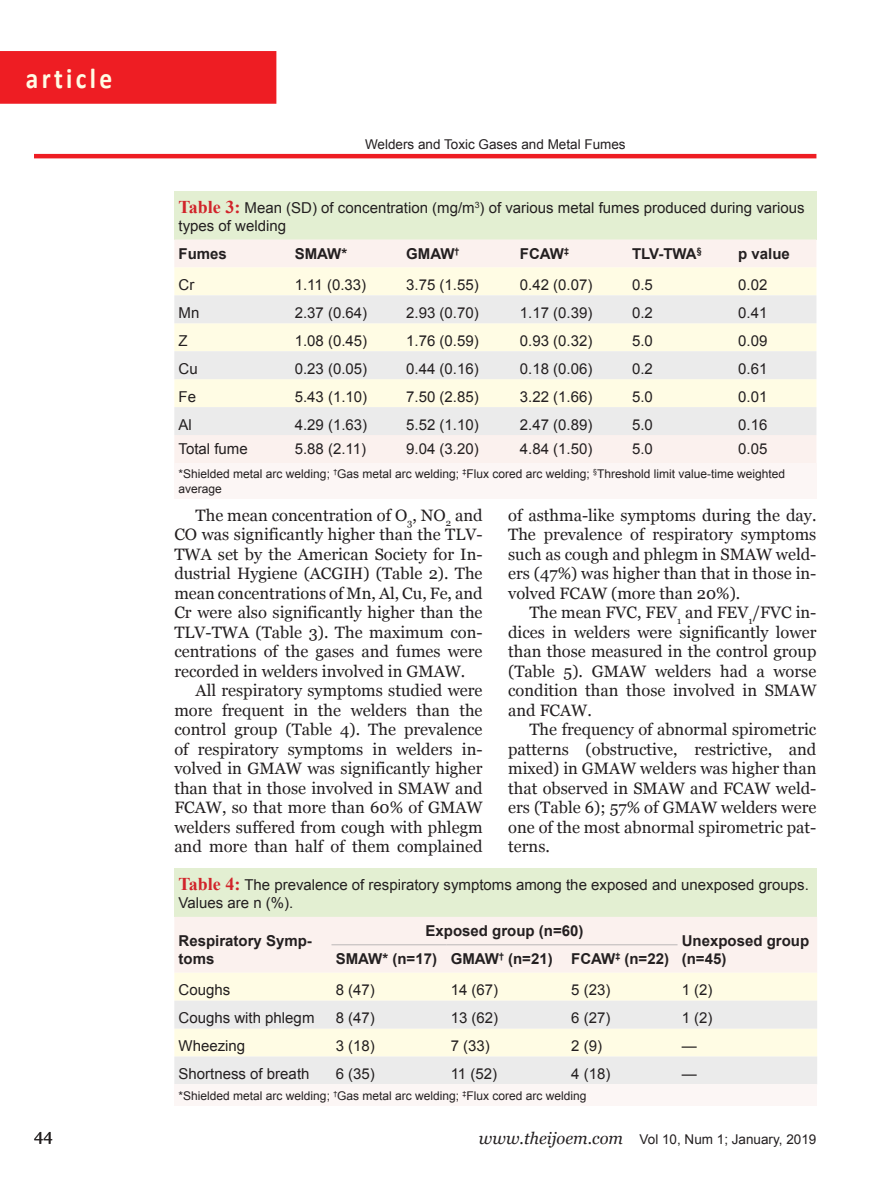
<style>
.page{position:relative;width:893px;height:1191px;background:#fff}
.page>*{position:absolute;margin:0;border:0;box-sizing:border-box;transform-origin:0 0}
.t1{font:700 28.8px "Calibri";letter-spacing:.13em;color:#fffce4;scale:.88 1}
.body{font:16.5px/19.5px "Georgia";color:#231f20;text-align:justify}
.Table_line_body{font:15px "Arial";color:#231f20}
.Legend{font:15px/18px "Arial";color:#231f20}
.table_line_2{font:700 15px/18px "Arial";color:#231f20}
.table_line_2-2{font:15px "Arial";color:#231f20}
.Running_Title{font:13.5px "Arial";color:#231f20}
.t2{font:12px/14.4px "Arial";color:#231f20}
.s1{font-family:"Times New Roman";font-weight:700;font-size:18px;color:#d1232a}
.s2{font-family:"Georgia";font-style:italic;font-size:16.5px}
</style>
<div class="page">
<hr style="left:34px;top:154px;width:782px;height:4px;background:#ee1d23">
<div style="left:0;top:51px;width:276px;height:53px;background:#ee1d23"></div>
<div style="left:174px;top:191px;width:642px;height:48px;background:#e3efd2"></div>
<div style="left:174px;top:239px;width:642px;height:224px;background:#fbf1ee"></div>
<div style="left:174px;top:267px;width:642px;height:28px;background:#fffce4"></div>
<svg style="left:174px;top:295px;width:642px;height:140px;background:#f3f1e8"></svg>
<div style="left:174px;top:463px;width:642px;height:36px;background:#fcf6f5"></div>
<div style="left:174px;top:868px;width:643px;height:49px;background:#e3efd2"></div>
<div style="left:174px;top:917px;width:643px;height:55px;background:#fbf1ee"></div>
<div style="left:174px;top:972px;width:643px;height:28px;background:#fffce4"></div>
<svg style="left:174px;top:1000px;width:643px;height:84px;background:#f1f0e8"></svg>
<div style="left:174px;top:1084px;width:643px;height:22px;background:#fcf6f5"></div>
<hr style="left:331px;top:944px;width:115px;height:1px;background:#bbb7b7">
<hr style="left:446px;top:944px;width:121px;height:1px;background:#bbb7b7">
<hr style="left:567px;top:944px;width:110px;height:1px;background:#bbb7b7">
<h1 class="t1" style="left:26px;top:60px;width:99px">article</h1>
<p class="Running_Title" style="left:365px;top:136px;width:262px">Welders and Toxic Gases and Metal Fumes</p>
<p class="Legend" style="left:179px;top:198px;width:628px"><span class="s1">Table 3:</span> Mean (SD) of concentration (mg/m<sup>3</sup>) of various metal fumes produced during various types of welding</p>
<p class="table_line_2" style="left:179px;top:245px;width:50px">Fumes</p>
<p class="table_line_2" style="left:295px;top:245px;width:54px">SMAW*</p>
<p class="table_line_2" style="left:406px;top:245px;width:55px">GMAW<sup>†</sup></p>
<p class="table_line_2" style="left:520px;top:245px;width:51px">FCAW<sup>‡</sup></p>
<p class="table_line_2" style="left:632px;top:245px;width:71px">TLV-TWA<sup>§</sup></p>
<p class="table_line_2" style="left:738px;top:245px;width:53px">p value</p>
<p class="Table_line_body" style="left:179px;top:275px;width:17px">Cr</p>
<p class="Table_line_body" style="left:295px;top:275px;width:73px">1.11 (0.33)</p>
<p class="Table_line_body" style="left:406px;top:275px;width:74px">3.75 (1.55)</p>
<p class="Table_line_body" style="left:520px;top:275px;width:74px">0.42 (0.07)</p>
<p class="Table_line_body" style="left:632px;top:275px;width:22px">0.5</p>
<p class="Table_line_body" style="left:738px;top:275px;width:31px">0.02</p>
<p class="Table_line_body" style="left:179px;top:303px;width:22px">Mn</p>
<p class="Table_line_body" style="left:295px;top:303px;width:74px">2.37 (0.64)</p>
<p class="Table_line_body" style="left:406px;top:303px;width:74px">2.93 (0.70)</p>
<p class="Table_line_body" style="left:520px;top:303px;width:74px">1.17 (0.39)</p>
<p class="Table_line_body" style="left:632px;top:303px;width:22px">0.2</p>
<p class="Table_line_body" style="left:738px;top:303px;width:31px">0.41</p>
<p class="Table_line_body" style="left:179px;top:331px;width:11px">Z</p>
<p class="Table_line_body" style="left:295px;top:331px;width:74px">1.08 (0.45)</p>
<p class="Table_line_body" style="left:406px;top:331px;width:74px">1.76 (0.59)</p>
<p class="Table_line_body" style="left:520px;top:331px;width:74px">0.93 (0.32)</p>
<p class="Table_line_body" style="left:632px;top:331px;width:22px">5.0</p>
<p class="Table_line_body" style="left:738px;top:331px;width:31px">0.09</p>
<p class="Table_line_body" style="left:179px;top:358px;width:21px">Cu</p>
<p class="Table_line_body" style="left:295px;top:358px;width:74px">0.23 (0.05)</p>
<p class="Table_line_body" style="left:406px;top:358px;width:74px">0.44 (0.16)</p>
<p class="Table_line_body" style="left:520px;top:358px;width:74px">0.18 (0.06)</p>
<p class="Table_line_body" style="left:632px;top:358px;width:22px">0.2</p>
<p class="Table_line_body" style="left:738px;top:358px;width:31px">0.61</p>
<p class="Table_line_body" style="left:179px;top:386px;width:19px">Fe</p>
<p class="Table_line_body" style="left:295px;top:386px;width:74px">5.43 (1.10)</p>
<p class="Table_line_body" style="left:406px;top:386px;width:74px">7.50 (2.85)</p>
<p class="Table_line_body" style="left:520px;top:386px;width:74px">3.22 (1.66)</p>
<p class="Table_line_body" style="left:632px;top:386px;width:22px">5.0</p>
<p class="Table_line_body" style="left:738px;top:386px;width:31px">0.01</p>
<p class="Table_line_body" style="left:179px;top:414px;width:15px">Al</p>
<p class="Table_line_body" style="left:295px;top:414px;width:74px">4.29 (1.63)</p>
<p class="Table_line_body" style="left:406px;top:414px;width:74px">5.52 (1.10)</p>
<p class="Table_line_body" style="left:520px;top:414px;width:74px">2.47 (0.89)</p>
<p class="Table_line_body" style="left:632px;top:414px;width:22px">5.0</p>
<p class="Table_line_body" style="left:738px;top:414px;width:31px">0.16</p>
<p class="table_line_2-2" style="left:179px;top:439px;width:71px">Total fume</p>
<p class="table_line_2-2" style="left:295px;top:439px;width:73px">5.88 (2.11)</p>
<p class="table_line_2-2" style="left:406px;top:439px;width:74px">9.04 (3.20)</p>
<p class="table_line_2-2" style="left:520px;top:439px;width:74px">4.84 (1.50)</p>
<p class="table_line_2-2" style="left:632px;top:439px;width:22px">5.0</p>
<p class="table_line_2-2" style="left:738px;top:439px;width:31px">0.05</p>
<p class="t2" style="left:179px;top:467px;width:608px">*Shielded metal arc welding; <sup>†</sup>Gas metal arc welding; <sup>‡</sup>Flux cored arc welding; <sup>§</sup>Threshold limit value-time weighted average</p>
<p class="body" style="left:174px;top:505px;width:310px;text-indent:21px">The mean concentration of O<sub>3</sub>, NO<sub>2</sub> and CO was significantly higher than the TLV-TWA set by the American Society for In&shy;dustrial Hygiene (ACGIH) (Table 2). The mean concentrations of Mn, Al, Cu, Fe, and Cr were also significantly higher than the TLV-TWA (Table 3). The maximum con&shy;centrations of the gases and fumes were recorded in welders involved in GMAW.</p>
<p class="body" style="left:174px;top:681px;width:310px;text-indent:21px">All respiratory symptoms studied were more frequent in the welders than the control group (Table 4). The prevalence of respiratory symptoms in welders in&shy;volved in GMAW was significantly higher than that in those involved in SMAW and FCAW, so that more than 60% of GMAW welders suffered from cough with phlegm and more than half of them complained</p>
<p class="body" style="left:508px;top:505px;width:310px">of asthma-like symptoms during the day.<br>The prevalence of respiratory symptoms such as cough and phlegm in SMAW weld&shy;ers (47%) was higher than that in those in&shy;volved FCAW (more than 20%).</p>
<p class="body" style="left:508px;top:603px;width:310px;text-indent:21px">The mean FVC, FEV<sub>1</sub> and FEV<sub>1</sub>/FVC in&shy;dices in welders were significantly lower than those measured in the control group (Table 5). GMAW welders had a worse condition than those involved in SMAW and FCAW.</p>
<p class="body" style="left:508px;top:720px;width:310px;text-indent:21px">The frequency of abnormal spirometric patterns (obstructive, restrictive, and mixed) in GMAW welders was higher than that observed in SMAW and FCAW weld&shy;ers (Table 6); 57% of GMAW welders were one of the most abnormal spirometric pat&shy;terns.</p>
<p class="Legend" style="left:179px;top:875px;width:632px"><span class="s1">Table 4:</span> The prevalence of respiratory symptoms among the exposed and unexposed groups.<br>Values are n (%).</p>
<p class="table_line_2" style="left:179px;top:932px;width:135px">Respiratory Symp&shy;toms</p>
<p class="table_line_2" style="left:425px;top:922px;width:159px">Exposed group (n=60)</p>
<p class="table_line_2" style="left:682px;top:932px;width:129px">Unexposed group</p>
<p class="table_line_2" style="left:336px;top:950px;width:103px">SMAW* (n=17)</p>
<p class="table_line_2" style="left:451px;top:950px;width:103px">GMAW<sup>†</sup> (n=21)</p>
<p class="table_line_2" style="left:682px;top:950px;width:46px">(n=45)</p>
<p class="table_line_2" style="left:571px;top:950px;width:99px">FCAW<sup>‡</sup> (n=22)</p>
<p class="Table_line_body" style="left:179px;top:980px;width:53px">Coughs</p>
<p class="Table_line_body" style="left:336px;top:980px;width:41px">8 (47)</p>
<p class="Table_line_body" style="left:451px;top:980px;width:49px">14 (67)</p>
<p class="Table_line_body" style="left:571px;top:980px;width:41px">5 (23)</p>
<p class="Table_line_body" style="left:682px;top:980px;width:32px">1 (2)</p>
<p class="Table_line_body" style="left:179px;top:1008px;width:137px">Coughs with phlegm</p>
<p class="Table_line_body" style="left:336px;top:1008px;width:41px">8 (47)</p>
<p class="Table_line_body" style="left:451px;top:1008px;width:49px">13 (62)</p>
<p class="Table_line_body" style="left:571px;top:1008px;width:41px">6 (27)</p>
<p class="Table_line_body" style="left:682px;top:1008px;width:32px">1 (2)</p>
<p class="Table_line_body" style="left:179px;top:1036px;width:68px">Wheezing</p>
<p class="Table_line_body" style="left:336px;top:1036px;width:41px">3 (18)</p>
<p class="Table_line_body" style="left:451px;top:1036px;width:41px">7 (33)</p>
<p class="Table_line_body" style="left:571px;top:1036px;width:32px">2 (9)</p>
<p class="Table_line_body" style="left:682px;top:1036px;width:16px">—</p>
<p class="Table_line_body" style="left:179px;top:1063px;width:132px">Shortness of breath</p>
<p class="Table_line_body" style="left:336px;top:1063px;width:41px">6 (35)</p>
<p class="Table_line_body" style="left:451px;top:1063px;width:48px">11 (52)</p>
<p class="Table_line_body" style="left:571px;top:1063px;width:41px">4 (18)</p>
<p class="Table_line_body" style="left:682px;top:1063px;width:16px">—</p>
<p class="t2" style="left:179px;top:1088px;width:409px">*Shielded metal arc welding; <sup>†</sup>Gas metal arc welding; <sup>‡</sup>Flux cored arc welding</p>
<p class="body" style="left:34px;top:1125px;width:20px">44</p>
<p class="Running_Title" style="left:479px;top:1130px;width:339px"><span class="s2">www.theijoem.com</span> Vol 10, Num 1; January, 2019</p>
</div>
